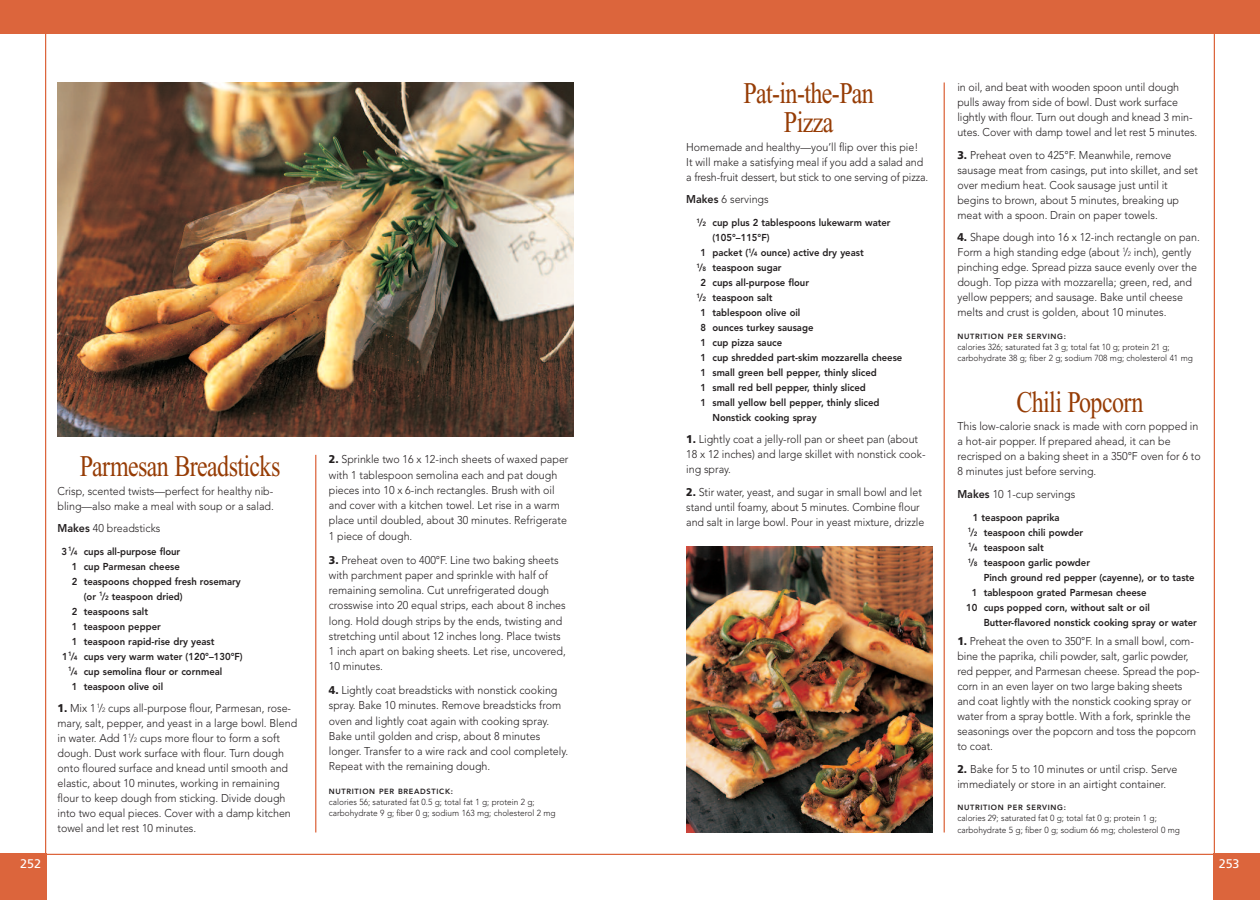
<style>
.page{position:relative;width:1260px;height:900px;background:#fff}
.page>*{position:absolute;margin:0;border:0;box-sizing:border-box;transform-origin:0 0}
.t1{font:30px/28.8px "Times New Roman";letter-spacing:-.025em;color:#963c05;text-align:center;scale:.8 1}
.t2{font:12.5px "Frutiger";color:#fff}
.t3{font:300 11.25px/15px "Avenir";color:#231f20;scale:.95 1}
.t4{font:800 10px "Avenir";color:#231f20;scale:.95 1}
.t5{font:800 10px "Avenir";color:#231f20}
.t6{font:300 8.75px/11.2px "Avenir";color:#231f20;scale:.95 1}
.t7{font:800 7.5px "Avenir";letter-spacing:.09em;color:#231f20}
.s1{font-weight:800}
.s2{font-size:6.25px}
.s3{font-family:"Frutiger";font-weight:900}
</style>
<div class="page">
<div style="left:0;top:854px;width:46px;height:46px;background:#dc653c"></div>
<div style="left:1214px;top:854px;width:46px;height:46px;background:#dc653c"></div>
<hr style="left:315px;top:455px;width:1px;height:378px;background:#dc653c">
<hr style="left:944px;top:82px;width:1px;height:750px;background:#dc653c">
<img style="left:58px;top:82px;width:516px;height:354px">
<img style="left:686px;top:546px;width:247px;height:286px">
<div style="left:0;top:0;width:1260px;height:34px;background:#dc653c"></div>
<h1 class="t1" style="left:80px;top:454px;width:252px">Parmesan Breadsticks</h1>
<p class="t3" style="left:57px;top:484px;width:229px">Crisp, scented twists—perfect for healthy nib&shy;bling—also make a meal with soup or a salad.</p>
<p class="t3" style="left:57px;top:522px;width:110px"><span class="s1">Makes</span> 40 breadsticks</p>
<p class="t4" style="left:61px;top:547px;width:127px">3 <sup>1</sup>/<span class="s2">4</span> cups all-purpose flour</p>
<p class="t4" style="left:72px;top:562px;width:115px">1 cup Parmesan cheese</p>
<p class="t4" style="left:72px;top:577px;width:179px">2 teaspoons chopped fresh rosemary</p>
<p class="t4" style="left:84px;top:592px;width:106px">(or <sup>1</sup>/<span class="s2">2</span> teaspoon dried)</p>
<p class="t4" style="left:72px;top:607px;width:82px">2 teaspoons salt</p>
<p class="t4" style="left:72px;top:622px;width:95px">1 teaspoon pepper</p>
<p class="t4" style="left:72px;top:637px;width:152px">1 teaspoon rapid-rise dry yeast</p>
<p class="t4" style="left:62px;top:652px;width:192px">1<sup>1</sup>/<span class="s2">4</span> cups very warm water (120°–130°F)</p>
<p class="t5" style="left:68px;top:667px;width:156px"><sup>1</sup>/<span class="s2">4</span> cup semolina flour or cornmeal</p>
<p class="t4" style="left:72px;top:682px;width:98px">1 teaspoon olive oil</p>
<p class="t3" style="left:57px;top:702px;width:254px"><span class="s3">1.</span> Mix 1 <sup>1</sup>/<span class="s2">2</span> cups all-purpose flour, Parmesan, rose&shy;mary, salt, pepper, and yeast in a large bowl. Blend in water. Add 1<sup>1</sup>/<span class="s2">2</span> cups more flour to form a soft dough. Dust work surface with flour. Turn dough onto floured surface and knead until smooth and elastic, about 10 minutes, working in remaining flour to keep dough from sticking. Divide dough into two equal pieces. Cover with a damp kitchen towel and let rest 10 minutes.</p>
<p class="t3" style="left:329px;top:453px;width:254px"><span class="s3">2.</span> Sprinkle two 16 x 12-inch sheets of waxed paper with 1 tablespoon semolina each and pat dough pieces into 10 x 6-inch rectangles. Brush with oil and cover with a kitchen towel. Let rise in a warm place until doubled, about 30 minutes. Refrigerate 1 piece of dough.</p>
<p class="t3" style="left:329px;top:553px;width:251px"><span class="s3">3.</span> Preheat oven to 400°F. Line two baking sheets with parchment paper and sprinkle with half of remaining semolina. Cut unrefrigerated dough crosswise into 20 equal strips, each about 8 inches long. Hold dough strips by the ends, twisting and stretching until about 12 inches long. Place twists 1 inch apart on baking sheets. Let rise, uncovered, 10 minutes.</p>
<p class="t3" style="left:329px;top:684px;width:253px"><span class="s3">4.</span> Lightly coat breadsticks with nonstick cooking spray. Bake 10 minutes. Remove breadsticks from oven and lightly coat again with cooking spray.<br>Bake until golden and crisp, about 8 minutes longer. Transfer to a wire rack and cool completely.<br>Repeat with the remaining dough.</p>
<p class="t7" style="left:329px;top:788px;width:126px">NUTRITION PER BREADSTICK:</p>
<p class="t6" style="left:329px;top:797px;width:240px">calories 56; saturated fat 0.5 g; total fat 1 g; protein 2 g; carbohydrate 9 g; fiber 0 g; sodium 163 mg; cholesterol 2 mg</p>
<h1 class="t1" style="left:744px;top:82px;width:164px">Pat-in-the-Pan<br>Pizza</h1>
<p class="t3" style="left:686px;top:140px;width:256px">Homemade and healthy—you’ll flip over this pie!<br>It will make a satisfying meal if you add a salad and a fresh-fruit dessert, but stick to one serving of pizza.</p>
<p class="t3" style="left:686px;top:193px;width:88px"><span class="s1">Makes</span> 6 servings</p>
<p class="t5" style="left:697px;top:218px;width:195px"><sup>1</sup>/<span class="s2">2</span> cup plus 2 tablespoons lukewarm water</p>
<p class="t4" style="left:713px;top:233px;width:62px">(105°–115°F)</p>
<p class="t4" style="left:701px;top:248px;width:173px">1 packet (<sup>1</sup>/<span class="s2">4</span> ounce) active dry yeast</p>
<p class="t5" style="left:697px;top:263px;width:86px"><sup>1</sup>/<span class="s2">8</span> teaspoon sugar</p>
<p class="t4" style="left:701px;top:278px;width:116px">2 cups all-purpose flour</p>
<p class="t5" style="left:697px;top:293px;width:77px"><sup>1</sup>/<span class="s2">2</span> teaspoon salt</p>
<p class="t4" style="left:701px;top:308px;width:107px">1 tablespoon olive oil</p>
<p class="t4" style="left:701px;top:323px;width:120px">8 ounces turkey sausage</p>
<p class="t4" style="left:701px;top:338px;width:87px">1 cup pizza sauce</p>
<p class="t4" style="left:701px;top:353px;width:214px">1 cup shredded part-skim mozzarella cheese</p>
<p class="t4" style="left:701px;top:368px;width:187px">1 small green bell pepper, thinly sliced</p>
<p class="t4" style="left:701px;top:383px;width:176px">1 small red bell pepper, thinly sliced</p>
<p class="t4" style="left:701px;top:398px;width:190px">1 small yellow bell pepper, thinly sliced</p>
<p class="t4" style="left:713px;top:413px;width:111px">Nonstick cooking spray</p>
<p class="t3" style="left:686px;top:433px;width:253px"><span class="s3">1.</span> Lightly coat a jelly-roll pan or sheet pan (about<br>18 x 12 inches) and large skillet with nonstick cook&shy;ing spray.</p>
<p class="t3" style="left:686px;top:485px;width:252px"><span class="s3">2.</span> Stir water, yeast, and sugar in small bowl and let stand until foamy, about 5 minutes. Combine flour and salt in large bowl. Pour in yeast mixture, drizzle</p>
<p class="t3" style="left:957px;top:81px;width:254px">in oil, and beat with wooden spoon until dough pulls away from side of bowl. Dust work surface lightly with flour. Turn out dough and knead 3 min&shy;utes. Cover with damp towel and let rest 5 minutes.</p>
<p class="t3" style="left:957px;top:148px;width:255px"><span class="s3">3.</span> Preheat oven to 425°F. Meanwhile, remove sausage meat from casings, put into skillet, and set over medium heat. Cook sausage just until it begins to brown, about 5 minutes, breaking up meat with a spoon. Drain on paper towels.</p>
<p class="t3" style="left:957px;top:231px;width:257px"><span class="s3">4.</span> Shape dough into 16 x 12-inch rectangle on pan.<br>Form a high standing edge (about <sup>1</sup>/<span class="s2">2</span> inch), gently pinching edge. Spread pizza sauce evenly over the dough. Top pizza with mozzarella; green, red, and yellow peppers; and sausage. Bake until cheese melts and crust is golden, about 10 minutes.</p>
<p class="t7" style="left:957px;top:333px;width:110px">NUTRITION PER SERVING:</p>
<p class="t6" style="left:957px;top:342px;width:249px">calories 326; saturated fat 3 g; total fat 10 g; protein 21 g; carbohydrate 38 g; fiber 2 g; sodium 708 mg; cholesterol 41 mg</p>
<h1 class="t1" style="left:1016px;top:390px;width:160px">Chili Popcorn</h1>
<p class="t3" style="left:957px;top:420px;width:258px">This low-calorie snack is made with corn popped in a hot-air popper. If prepared ahead, it can be recrisped on a baking sheet in a 350°F oven for 6 to 8 minutes just before serving.</p>
<p class="t3" style="left:957px;top:487px;width:126px"><span class="s1">Makes</span> 10 1-cup servings</p>
<p class="t4" style="left:973px;top:513px;width:93px">1 teaspoon paprika</p>
<p class="t5" style="left:968px;top:528px;width:117px"><sup>1</sup>/<span class="s2">2</span> teaspoon chili powder</p>
<p class="t5" style="left:968px;top:543px;width:77px"><sup>1</sup>/<span class="s2">4</span> teaspoon salt</p>
<p class="t5" style="left:968px;top:558px;width:124px"><sup>1</sup>/<span class="s2">8</span> teaspoon garlic powder</p>
<p class="t4" style="left:984px;top:573px;width:224px">Pinch ground red pepper (cayenne), or to taste</p>
<p class="t4" style="left:972px;top:589px;width:186px">1 tablespoon grated Parmesan cheese</p>
<p class="t4" style="left:966px;top:604px;width:195px">10 cups popped corn, without salt or oil</p>
<p class="t4" style="left:984px;top:619px;width:226px">Butter-flavored nonstick cooking spray or water</p>
<p class="t3" style="left:957px;top:635px;width:257px"><span class="s3">1.</span> Preheat the oven to 350°F. In a small bowl, com&shy;bine the paprika, chili powder, salt, garlic powder, red pepper, and Parmesan cheese. Spread the pop&shy;corn in an even layer on two large baking sheets and coat lightly with the nonstick cooking spray or water from a spray bottle. With a fork, sprinkle the seasonings over the popcorn and toss the popcorn to coat.</p>
<p class="t3" style="left:957px;top:762px;width:233px"><span class="s3">2.</span> Bake for 5 to 10 minutes or until crisp. Serve immediately or store in an airtight container.</p>
<p class="t7" style="left:957px;top:804px;width:110px">NUTRITION PER SERVING:</p>
<p class="t6" style="left:957px;top:813px;width:236px">calories 29; saturated fat 0 g; total fat 0 g; protein 1 g; carbohydrate 5 g; fiber 0 g; sodium 66 mg; cholesterol 0 mg</p>
<p class="t2" style="left:20px;top:859px;width:22px">252</p>
<p class="t2" style="left:1219px;top:859px;width:22px">253</p>
</div>
